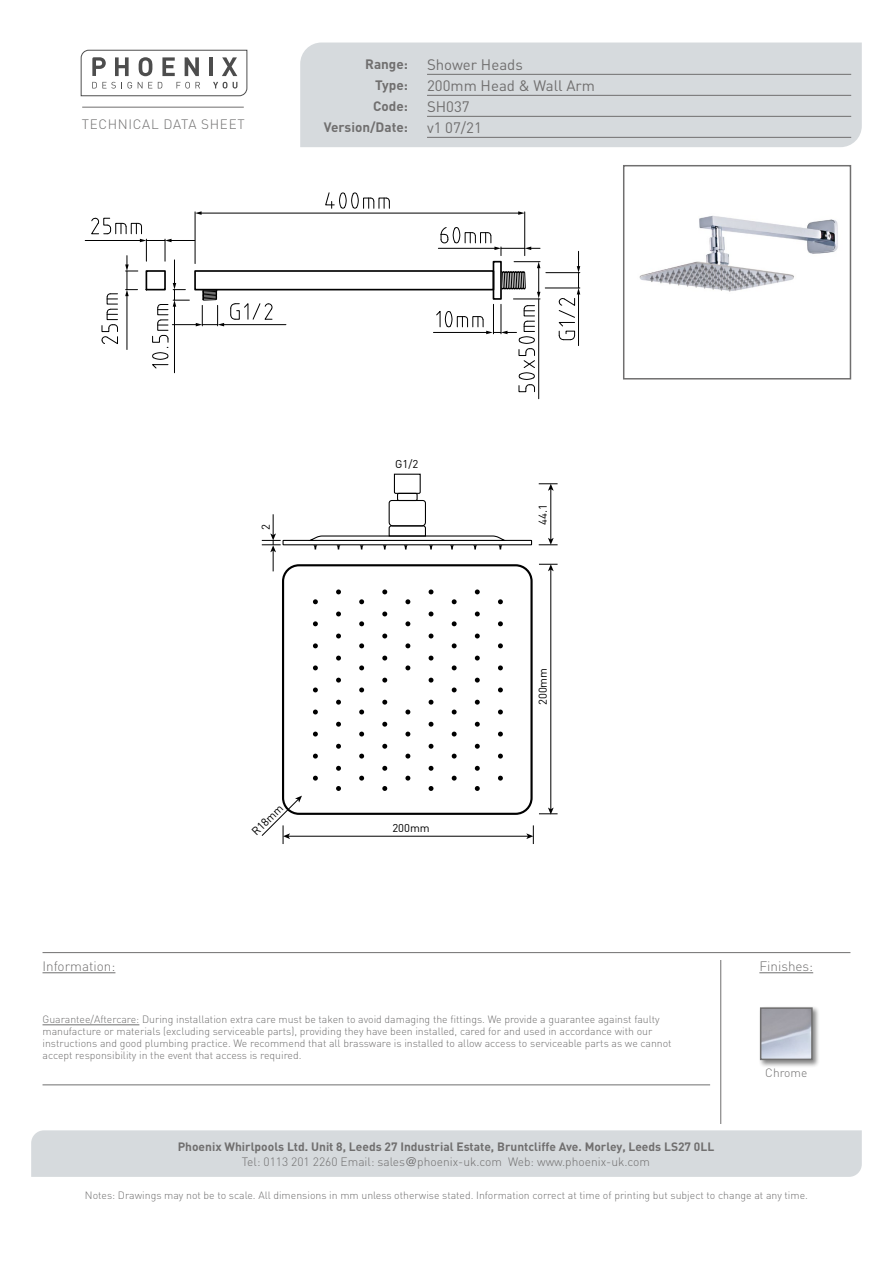
<style>
.page{position:relative;width:893px;height:1263px;background:#fff}
.page>*{position:absolute;margin:0;border:0;box-sizing:border-box;transform-origin:0 0}
.technical_header_det{font:15px "DIN";color:#706f6f}
.t1{font:700 13.5px/21px "DIN";color:#706f6f;text-align:justify}
.t2{font:300 13.5px "DIN";color:#706f6f}
.t3{font:300 13.5px "DIN";letter-spacing:.05em;color:#706f6f}
.t4{font:700 12px/15px "DIN";color:#706f6f;text-align:center}
.t5{font:300 12px "DIN";color:#706f6f}
.t6{font:11.25px "DIN";color:#000}
.t7{font:300 10.5px/12px "DIN";color:#706f6f}
.s1{font-weight:300}
.s2{font-family:"Helvetica";font-weight:400}
</style>
<div class="page">
<hr style="left:759px;top:972px;width:54px;height:1px;background:#706f6f">
<svg style="left:80px;top:49px;width:168px;height:48px"></svg>
<div style="left:300px;top:43px;width:562px;height:104px;background:#d6dadd"></div>
<div style="left:31px;top:1130px;width:831px;height:47px;background:#d6dadd"></div>
<hr style="left:82px;top:107px;width:162px;height:1px;background:#706f6f">
<hr style="left:43px;top:952px;width:807px;height:1px;background:#706f6f">
<hr style="left:43px;top:1084px;width:667px;height:1px;background:#706f6f">
<hr style="left:720px;top:960px;width:1px;height:164px;background:#706f6f">
<hr style="left:427px;top:74px;width:424px;height:1px;background:#706f6f">
<hr style="left:427px;top:95px;width:424px;height:1px;background:#706f6f">
<hr style="left:427px;top:116px;width:424px;height:1px;background:#706f6f">
<hr style="left:427px;top:137px;width:424px;height:1px;background:#706f6f">
<img style="left:639px;top:215px;width:199px;height:77px">
<div style="left:623px;top:165px;width:228px;height:214px;border:2px solid #706f6f"></div>
<hr style="left:43px;top:972px;width:72px;height:1px;background:#706f6f">
<div style="left:282px;top:564px;width:251px;height:251px;border:2px solid #000;border-radius:16px"></div>
<div style="left:283px;top:540px;width:249px;height:5px;border:1px solid #000"></div>
<svg style="left:313px;top:599px;width:5px;height:5px"></svg>
<svg style="left:313px;top:776px;width:5px;height:5px"></svg>
<svg style="left:313px;top:754px;width:5px;height:4px"></svg>
<svg style="left:313px;top:732px;width:5px;height:4px"></svg>
<svg style="left:313px;top:709px;width:5px;height:5px"></svg>
<svg style="left:313px;top:687px;width:5px;height:5px"></svg>
<svg style="left:313px;top:665px;width:5px;height:5px"></svg>
<svg style="left:313px;top:643px;width:5px;height:5px"></svg>
<svg style="left:313px;top:621px;width:5px;height:5px"></svg>
<svg style="left:498px;top:599px;width:5px;height:5px"></svg>
<svg style="left:498px;top:776px;width:5px;height:5px"></svg>
<svg style="left:498px;top:754px;width:5px;height:4px"></svg>
<svg style="left:498px;top:732px;width:5px;height:4px"></svg>
<svg style="left:498px;top:709px;width:5px;height:5px"></svg>
<svg style="left:498px;top:687px;width:5px;height:5px"></svg>
<svg style="left:498px;top:665px;width:5px;height:5px"></svg>
<svg style="left:498px;top:643px;width:5px;height:5px"></svg>
<svg style="left:498px;top:621px;width:5px;height:5px"></svg>
<svg style="left:452px;top:599px;width:5px;height:5px"></svg>
<svg style="left:452px;top:776px;width:5px;height:5px"></svg>
<svg style="left:452px;top:754px;width:5px;height:4px"></svg>
<svg style="left:452px;top:732px;width:5px;height:4px"></svg>
<svg style="left:452px;top:709px;width:5px;height:5px"></svg>
<svg style="left:452px;top:687px;width:5px;height:5px"></svg>
<svg style="left:452px;top:665px;width:5px;height:5px"></svg>
<svg style="left:452px;top:643px;width:5px;height:5px"></svg>
<svg style="left:452px;top:621px;width:5px;height:5px"></svg>
<svg style="left:405px;top:599px;width:5px;height:5px"></svg>
<svg style="left:405px;top:776px;width:5px;height:5px"></svg>
<svg style="left:405px;top:754px;width:5px;height:4px"></svg>
<svg style="left:405px;top:732px;width:5px;height:4px"></svg>
<svg style="left:405px;top:709px;width:5px;height:5px"></svg>
<svg style="left:405px;top:665px;width:5px;height:5px"></svg>
<svg style="left:405px;top:643px;width:5px;height:5px"></svg>
<svg style="left:405px;top:621px;width:5px;height:5px"></svg>
<svg style="left:359px;top:599px;width:5px;height:5px"></svg>
<svg style="left:359px;top:776px;width:5px;height:5px"></svg>
<svg style="left:359px;top:754px;width:5px;height:4px"></svg>
<svg style="left:359px;top:732px;width:5px;height:4px"></svg>
<svg style="left:359px;top:709px;width:5px;height:5px"></svg>
<svg style="left:359px;top:687px;width:5px;height:5px"></svg>
<svg style="left:359px;top:665px;width:5px;height:5px"></svg>
<svg style="left:359px;top:643px;width:5px;height:5px"></svg>
<svg style="left:359px;top:621px;width:5px;height:5px"></svg>
<svg style="left:336px;top:589px;width:5px;height:5px"></svg>
<svg style="left:336px;top:766px;width:5px;height:5px"></svg>
<svg style="left:336px;top:786px;width:5px;height:5px"></svg>
<svg style="left:336px;top:744px;width:5px;height:5px"></svg>
<svg style="left:336px;top:722px;width:5px;height:5px"></svg>
<svg style="left:336px;top:700px;width:5px;height:5px"></svg>
<svg style="left:336px;top:678px;width:5px;height:4px"></svg>
<svg style="left:336px;top:656px;width:5px;height:4px"></svg>
<svg style="left:336px;top:633px;width:5px;height:5px"></svg>
<svg style="left:336px;top:611px;width:5px;height:5px"></svg>
<svg style="left:382px;top:589px;width:5px;height:5px"></svg>
<svg style="left:382px;top:766px;width:5px;height:5px"></svg>
<svg style="left:382px;top:786px;width:5px;height:5px"></svg>
<svg style="left:382px;top:744px;width:5px;height:5px"></svg>
<svg style="left:382px;top:722px;width:5px;height:5px"></svg>
<svg style="left:382px;top:700px;width:5px;height:5px"></svg>
<svg style="left:382px;top:678px;width:5px;height:4px"></svg>
<svg style="left:382px;top:656px;width:5px;height:4px"></svg>
<svg style="left:382px;top:633px;width:5px;height:5px"></svg>
<svg style="left:382px;top:611px;width:5px;height:5px"></svg>
<svg style="left:429px;top:589px;width:4px;height:5px"></svg>
<svg style="left:429px;top:766px;width:4px;height:5px"></svg>
<svg style="left:429px;top:786px;width:4px;height:5px"></svg>
<svg style="left:429px;top:744px;width:4px;height:5px"></svg>
<svg style="left:429px;top:722px;width:4px;height:5px"></svg>
<svg style="left:429px;top:700px;width:4px;height:5px"></svg>
<svg style="left:429px;top:678px;width:4px;height:4px"></svg>
<svg style="left:429px;top:656px;width:4px;height:4px"></svg>
<svg style="left:429px;top:633px;width:4px;height:5px"></svg>
<svg style="left:429px;top:611px;width:4px;height:5px"></svg>
<svg style="left:475px;top:589px;width:5px;height:5px"></svg>
<svg style="left:475px;top:766px;width:5px;height:5px"></svg>
<svg style="left:475px;top:786px;width:5px;height:5px"></svg>
<svg style="left:475px;top:744px;width:5px;height:5px"></svg>
<svg style="left:475px;top:722px;width:5px;height:5px"></svg>
<svg style="left:475px;top:700px;width:5px;height:5px"></svg>
<svg style="left:475px;top:678px;width:5px;height:4px"></svg>
<svg style="left:475px;top:656px;width:5px;height:4px"></svg>
<svg style="left:475px;top:633px;width:5px;height:5px"></svg>
<svg style="left:475px;top:611px;width:5px;height:5px"></svg>
<svg style="left:306px;top:473px;width:200px;height:76px"></svg>
<svg style="left:473px;top:545px;width:4px;height:4px"></svg>
<svg style="left:498px;top:545px;width:5px;height:4px"></svg>
<hr style="left:288px;top:836px;width:240px;height:1px;background:#000">
<hr style="left:550px;top:569px;width:1px;height:240px;background:#000">
<hr style="left:550px;top:489px;width:1px;height:51px;background:#000">
<svg style="left:539px;top:564px;width:19px;height:7px"></svg>
<svg style="left:539px;top:538px;width:19px;height:7px"></svg>
<svg style="left:539px;top:483px;width:19px;height:8px"></svg>
<svg style="left:539px;top:807px;width:19px;height:7px"></svg>
<svg style="left:526px;top:825px;width:8px;height:19px"></svg>
<svg style="left:261px;top:796px;width:41px;height:48px"></svg>
<svg style="left:262px;top:514px;width:19px;height:57px"></svg>
<div style="left:758px;top:1006px;width:62px;height:62px;background:#000;opacity:.48"></div>
<img style="left:763px;top:1010px;width:47px;height:47px">
<div style="left:760px;top:1007px;width:53px;height:53px;border:2px solid #706f6f"></div>
<hr style="left:43px;top:1024px;width:96px;height:1px;background:#706f6f">
<div style="left:194px;top:270px;width:300px;height:20px;border:2px solid #000"></div>
<hr style="left:524px;top:212px;width:1px;height:44px;background:#000">
<hr style="left:200px;top:213px;width:319px;height:1px;background:#000">
<svg style="left:518px;top:211px;width:7px;height:4px"></svg>
<svg style="left:325px;top:192px;width:65px;height:17px"></svg>
<hr style="left:174px;top:305px;width:1px;height:68px;background:#000">
<hr style="left:85px;top:240px;width:56px;height:1px;background:#000">
<hr style="left:433px;top:332px;width:54px;height:1px;background:#000">
<hr style="left:538px;top:299px;width:1px;height:100px;background:#000">
<hr style="left:546px;top:272px;width:34px;height:1px;background:#000">
<hr style="left:545px;top:288px;width:35px;height:1px;background:#000">
<hr style="left:578px;top:293px;width:1px;height:53px;background:#000">
<svg style="left:558px;top:251px;width:22px;height:89px"></svg>
<hr style="left:223px;top:324px;width:63px;height:1px;background:#000">
<svg style="left:230px;top:303px;width:43px;height:17px"></svg>
<svg style="left:436px;top:227px;width:104px;height:165px"></svg>
<svg style="left:91px;top:211px;width:133px;height:158px"></svg>
<p class="t1" style="left:373px;top:53px;width:36px;text-indent:-8px">Range:<br>Type:<br>Code:</p>
<p class="t3" style="left:82px;top:115px;width:164px">TECHNICAL DATA SHEET</p>
<p class="t1" style="left:324px;top:116px;width:86px">Version/Date:</p>
<p class="technical_header_det" style="left:427px;top:55px;width:97px">Shower Heads</p>
<p class="technical_header_det" style="left:427px;top:76px;width:170px">200mm Head &amp; Wall Arm</p>
<p class="technical_header_det" style="left:427px;top:97px;width:44px">SH037</p>
<p class="technical_header_det" style="left:427px;top:118px;width:56px">v1 07/21</p>
<p class="t6" style="left:259px;top:530px;width:7px;rotate:-90deg">2</p>
<p class="t6" style="left:395px;top:457px;width:25px">G1/2</p>
<p class="t6" style="left:536px;top:525px;width:22px;rotate:-90deg">44.1</p>
<p class="t6" style="left:536px;top:705px;width:39px;rotate:-90deg">200mm</p>
<p class="t6" style="left:249px;top:828px;width:40px;rotate:-45deg">R18mm</p>
<p class="t6" style="left:392px;top:821px;width:39px">200mm</p>
<p class="t2" style="left:43px;top:958px;width:74px">Information:</p>
<p class="t7" style="left:43px;top:1013px;width:631px">Guarantee/Aftercare: During installation extra care must be taken to avoid damaging the fittings. We provide a guarantee against faulty manufacture or materials (excluding serviceable parts), providing they have been installed, cared for and used in accordance with our instructions and good plumbing practice. We recommend that all brassware is installed to allow access to serviceable parts as we cannot accept responsibility in the event that access is required.</p>
<p class="t4" style="left:178px;top:1139px;width:538px">Phoenix Whirlpools Ltd. Unit 8, Leeds 27 Industrial Estate, Bruntcliffe Ave. Morley, Leeds LS27 0LL<br><span class="s1">Tel: 0113 201 2260 Email: sales</span><span class="s2">@</span><span class="s1">phoenix-uk.com Web: www.phoenix-uk.com</span></p>
<p class="t2" style="left:759px;top:958px;width:55px">Finishes:</p>
<p class="t5" style="left:765px;top:1065px;width:44px">Chrome</p>
<p class="t7" style="left:85px;top:1189px;width:725px">Notes: Drawings may not be to scale. All dimensions in mm unless otherwise stated. Information correct at time of printing but subject to change at any time.</p>
</div>
